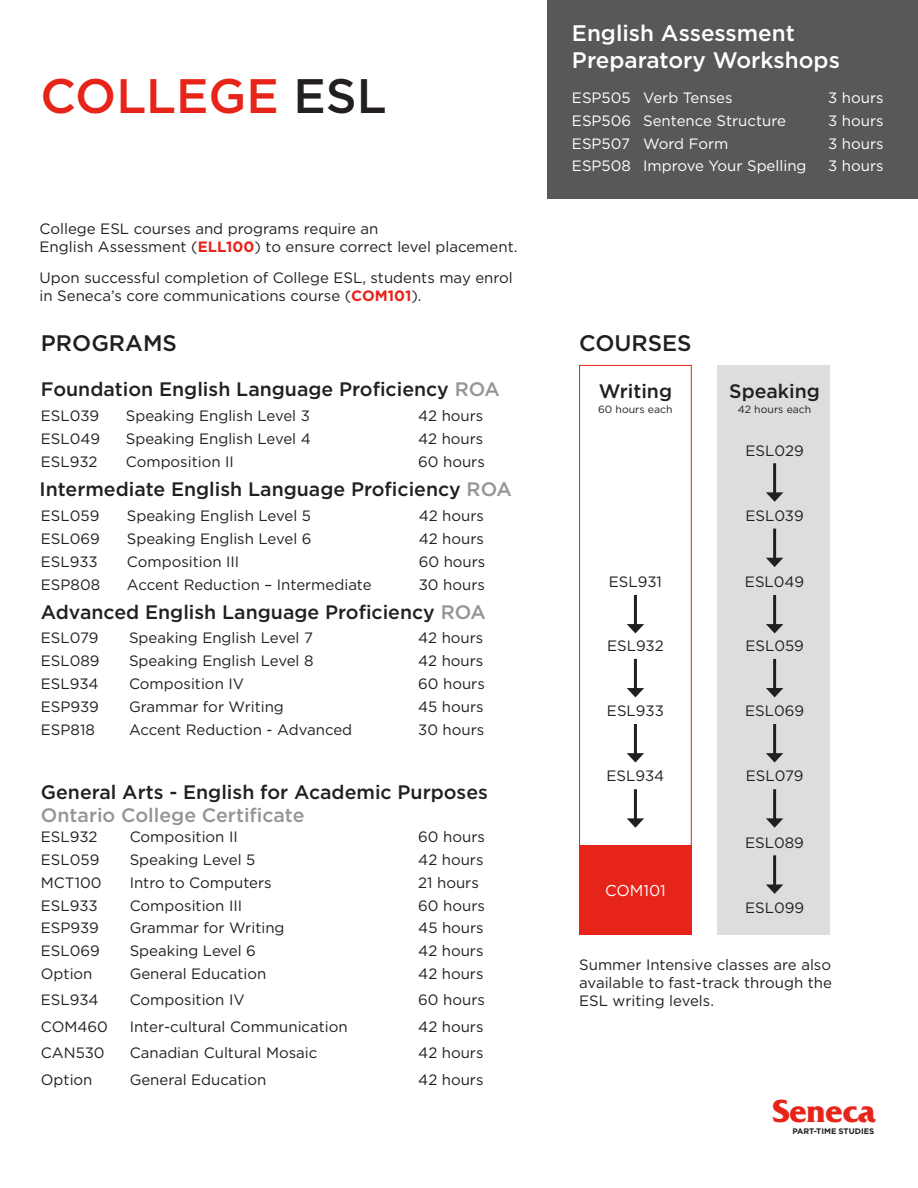
<style>
.page{position:relative;width:918px;height:1188px;background:#fff}
.page>*{position:absolute;margin:0;border:0;box-sizing:border-box;transform-origin:0 0}
.Header_Other_1{font:500 48.45px "Gotham";color:#e72419}
.t1{font:700 33.3px "Friz Quadrata Std";letter-spacing:-.015em;color:#e72419}
.Header_1{font:500 22.5px/27px "Gotham";color:#fff}
.Header_Other_1-2{font:500 22.5px "Gotham";color:#231f20}
.Header_2{font:500 19.5px/23.4px "Gotham";color:#231f20}
.Body1{font:15.75px "Gotham";color:#fff}
.Body1-2{font:15px/18px "Gotham";color:#231f20}
.Body1-3{font:15px "Gotham";color:#fff}
.Body1-4{font:10.5px "Gotham";color:#231f20}
.Header_1-2{font:700 7.95px "Gotham";color:#231f20}
.s1{color:#231f20}
.s2{font-weight:700;color:#e72419}
.s3{color:#939598}
</style>
<div class="page">
<div style="left:548px;top:0;width:370px;height:199px;background:#57585a"></div>
<div style="left:718px;top:365px;width:112px;height:570px;background:#dcdddf"></div>
<div style="left:579px;top:845px;width:113px;height:90px;background:#e72419"></div>
<hr style="left:773px;top:463px;width:3px;height:32px;background:#231f20">
<svg style="left:766px;top:492px;width:17px;height:10px"></svg>
<hr style="left:773px;top:529px;width:3px;height:31px;background:#231f20">
<svg style="left:766px;top:558px;width:17px;height:9px"></svg>
<hr style="left:773px;top:595px;width:3px;height:32px;background:#231f20">
<svg style="left:766px;top:624px;width:17px;height:9px"></svg>
<hr style="left:773px;top:659px;width:3px;height:32px;background:#231f20">
<svg style="left:766px;top:688px;width:17px;height:9px"></svg>
<hr style="left:634px;top:595px;width:3px;height:32px;background:#231f20">
<svg style="left:627px;top:624px;width:17px;height:9px"></svg>
<hr style="left:773px;top:724px;width:3px;height:32px;background:#231f20">
<svg style="left:766px;top:753px;width:17px;height:10px"></svg>
<hr style="left:634px;top:659px;width:3px;height:32px;background:#231f20">
<svg style="left:627px;top:688px;width:17px;height:9px"></svg>
<hr style="left:773px;top:789px;width:3px;height:32px;background:#231f20">
<svg style="left:766px;top:818px;width:17px;height:10px"></svg>
<hr style="left:634px;top:724px;width:3px;height:32px;background:#231f20">
<svg style="left:627px;top:753px;width:17px;height:10px"></svg>
<hr style="left:773px;top:855px;width:3px;height:32px;background:#231f20">
<svg style="left:766px;top:884px;width:17px;height:10px"></svg>
<hr style="left:634px;top:789px;width:3px;height:32px;background:#231f20">
<svg style="left:627px;top:818px;width:17px;height:10px"></svg>
<div style="left:579px;top:365px;width:113px;height:481px;border:1px solid #e72419"></div>
<p class="Header_Other_1" style="left:40px;top:64px;width:348px">COLLEGE <span class="s1">ESL</span></p>
<p class="Body1-2" style="left:40px;top:219px;width:479px">College ESL courses and programs require an<br>English Assessment (<span class="s2">ELL100</span>) to ensure correct level placement.</p>
<p class="Body1-2" style="left:40px;top:269px;width:475px">Upon successful completion of College ESL, students may enrol in Seneca’s core communications course (<span class="s2">COM101</span>).</p>
<p class="Header_Other_1-2" style="left:41px;top:328px;width:138px">PROGRAMS</p>
<p class="Header_2" style="left:41px;top:377px;width:461px">Foundation English Language Proficiency <span class="s3">ROA</span></p>
<p class="Body1-2" style="left:41px;top:407px;width:60px">ESL039</p>
<p class="Body1-2" style="left:126px;top:407px;width:186px">Speaking English Level 3</p>
<p class="Body1-2" style="left:418px;top:407px;width:67px">42 hours</p>
<p class="Body1-2" style="left:41px;top:429px;width:61px">ESL049</p>
<p class="Body1-2" style="left:126px;top:429px;width:187px">Speaking English Level 4</p>
<p class="Body1-2" style="left:418px;top:429px;width:67px">42 hours</p>
<p class="Body1-2" style="left:41px;top:452px;width:58px">ESL932</p>
<p class="Body1-2" style="left:126px;top:452px;width:110px">Composition II</p>
<p class="Body1-2" style="left:418px;top:452px;width:68px">60 hours</p>
<p class="Header_2" style="left:40px;top:477px;width:474px">Intermediate English Language Proficiency <span class="s3">ROA</span></p>
<p class="Body1-2" style="left:41px;top:507px;width:60px">ESL059</p>
<p class="Body1-2" style="left:127px;top:507px;width:186px">Speaking English Level 5</p>
<p class="Body1-2" style="left:419px;top:507px;width:67px">42 hours</p>
<p class="Body1-2" style="left:41px;top:529px;width:60px">ESL069</p>
<p class="Body1-2" style="left:127px;top:529px;width:186px">Speaking English Level 6</p>
<p class="Body1-2" style="left:419px;top:529px;width:67px">42 hours</p>
<p class="Body1-2" style="left:41px;top:552px;width:58px">ESL933</p>
<p class="Body1-2" style="left:127px;top:552px;width:114px">Composition III</p>
<p class="Body1-2" style="left:419px;top:552px;width:68px">60 hours</p>
<p class="Body1-2" style="left:41px;top:575px;width:61px">ESP808</p>
<p class="Body1-2" style="left:127px;top:575px;width:246px">Accent Reduction – Intermediate</p>
<p class="Body1-2" style="left:419px;top:575px;width:68px">30 hours</p>
<p class="Header_2" style="left:41px;top:600px;width:447px">Advanced English Language Proficiency <span class="s3">ROA</span></p>
<p class="Body1-2" style="left:41px;top:628px;width:59px">ESL079</p>
<p class="Body1-2" style="left:129px;top:628px;width:185px">Speaking English Level 7</p>
<p class="Body1-2" style="left:418px;top:628px;width:67px">42 hours</p>
<p class="Body1-2" style="left:41px;top:651px;width:60px">ESL089</p>
<p class="Body1-2" style="left:129px;top:651px;width:186px">Speaking English Level 8</p>
<p class="Body1-2" style="left:418px;top:651px;width:67px">42 hours</p>
<p class="Body1-2" style="left:41px;top:675px;width:59px">ESL934</p>
<p class="Body1-2" style="left:129px;top:675px;width:116px">Composition IV</p>
<p class="Body1-2" style="left:418px;top:675px;width:68px">60 hours</p>
<p class="Body1-2" style="left:41px;top:698px;width:60px">ESP939</p>
<p class="Body1-2" style="left:129px;top:698px;width:156px">Grammar for Writing</p>
<p class="Body1-2" style="left:418px;top:698px;width:67px">45 hours</p>
<p class="Body1-2" style="left:41px;top:720px;width:55px">ESP818</p>
<p class="Body1-2" style="left:129px;top:720px;width:225px">Accent Reduction - Advanced</p>
<p class="Body1-2" style="left:418px;top:720px;width:68px">30 hours</p>
<p class="Header_2" style="left:41px;top:780px;width:449px">General Arts - English for Academic Purposes<br><span class="s3">Ontario College Certificate</span></p>
<p class="Body1-2" style="left:41px;top:828px;width:58px">ESL932</p>
<p class="Body1-2" style="left:130px;top:828px;width:110px">Composition II</p>
<p class="Body1-2" style="left:418px;top:828px;width:68px">60 hours</p>
<p class="Body1-2" style="left:41px;top:850px;width:60px">ESL059</p>
<p class="Body1-2" style="left:130px;top:850px;width:127px">Speaking Level 5</p>
<p class="Body1-2" style="left:418px;top:850px;width:67px">42 hours</p>
<p class="Body1-2" style="left:41px;top:873px;width:62px">MCT100</p>
<p class="Body1-2" style="left:130px;top:873px;width:143px">Intro to Computers</p>
<p class="Body1-2" style="left:418px;top:873px;width:62px">21 hours</p>
<p class="Body1-2" style="left:41px;top:896px;width:58px">ESL933</p>
<p class="Body1-2" style="left:130px;top:896px;width:114px">Composition III</p>
<p class="Body1-2" style="left:418px;top:896px;width:68px">60 hours</p>
<p class="Body1-2" style="left:41px;top:919px;width:60px">ESP939</p>
<p class="Body1-2" style="left:130px;top:919px;width:156px">Grammar for Writing</p>
<p class="Body1-2" style="left:418px;top:919px;width:67px">45 hours</p>
<p class="Body1-2" style="left:41px;top:942px;width:60px">ESL069</p>
<p class="Body1-2" style="left:130px;top:942px;width:128px">Speaking Level 6</p>
<p class="Body1-2" style="left:418px;top:942px;width:67px">42 hours</p>
<p class="Body1-2" style="left:41px;top:964px;width:53px">Option</p>
<p class="Body1-2" style="left:130px;top:964px;width:138px">General Education</p>
<p class="Body1-2" style="left:418px;top:964px;width:67px">42 hours</p>
<p class="Body1-2" style="left:41px;top:991px;width:59px">ESL934</p>
<p class="Body1-2" style="left:130px;top:991px;width:116px">Composition IV</p>
<p class="Body1-2" style="left:418px;top:991px;width:68px">60 hours</p>
<p class="Body1-2" style="left:41px;top:1017px;width:69px">COM460</p>
<p class="Body1-2" style="left:130px;top:1017px;width:220px">Inter-cultural Communication</p>
<p class="Body1-2" style="left:418px;top:1017px;width:67px">42 hours</p>
<p class="Body1-2" style="left:41px;top:1044px;width:65px">CAN530</p>
<p class="Body1-2" style="left:130px;top:1044px;width:189px">Canadian Cultural Mosaic</p>
<p class="Body1-2" style="left:418px;top:1044px;width:67px">42 hours</p>
<p class="Body1-2" style="left:41px;top:1070px;width:53px">Option</p>
<p class="Body1-2" style="left:130px;top:1070px;width:138px">General Education</p>
<p class="Body1-2" style="left:418px;top:1070px;width:67px">42 hours</p>
<p class="Header_1" style="left:572px;top:19px;width:269px">English Assessment<br>Preparatory Workshops</p>
<p class="Body1-3" style="left:572px;top:88px;width:60px">ESP505</p>
<p class="Body1-3" style="left:643px;top:88px;width:91px">Verb Tenses</p>
<p class="Body1-3" style="left:828px;top:88px;width:57px">3 hours</p>
<p class="Body1-3" style="left:572px;top:111px;width:61px">ESP506</p>
<p class="Body1-3" style="left:643px;top:111px;width:144px">Sentence Structure</p>
<p class="Body1-3" style="left:828px;top:111px;width:57px">3 hours</p>
<p class="Body1-3" style="left:572px;top:134px;width:60px">ESP507</p>
<p class="Body1-3" style="left:643px;top:134px;width:87px">Word Form</p>
<p class="Body1-3" style="left:828px;top:134px;width:57px">3 hours</p>
<p class="Body1-3" style="left:572px;top:156px;width:61px">ESP508</p>
<p class="Body1-3" style="left:643px;top:156px;width:165px">Improve Your Spelling</p>
<p class="Body1-3" style="left:828px;top:156px;width:57px">3 hours</p>
<p class="Header_Other_1-2" style="left:579px;top:328px;width:114px">COURSES</p>
<p class="Header_2" style="left:599px;top:380px;width:75px">Writing</p>
<p class="Header_2" style="left:729px;top:380px;width:92px">Speaking</p>
<p class="Body1-4" style="left:598px;top:403px;width:76px">60 hours each</p>
<p class="Body1-4" style="left:738px;top:403px;width:75px">42 hours each</p>
<p class="Body1-2" style="left:746px;top:441px;width:60px">ESL029</p>
<p class="Body1-2" style="left:745px;top:507px;width:60px">ESL039</p>
<p class="Body1-2" style="left:609px;top:572px;width:55px">ESL931</p>
<p class="Body1-2" style="left:745px;top:572px;width:61px">ESL049</p>
<p class="Body1-2" style="left:607px;top:636px;width:58px">ESL932</p>
<p class="Body1-2" style="left:745px;top:636px;width:60px">ESL059</p>
<p class="Body1-2" style="left:607px;top:702px;width:58px">ESL933</p>
<p class="Body1-2" style="left:745px;top:702px;width:60px">ESL069</p>
<p class="Body1-2" style="left:607px;top:766px;width:59px">ESL934</p>
<p class="Body1-2" style="left:746px;top:766px;width:59px">ESL079</p>
<p class="Body1-2" style="left:745px;top:833px;width:60px">ESL089</p>
<p class="Body1" style="left:605px;top:881px;width:62px">COM101</p>
<p class="Body1-2" style="left:745px;top:899px;width:61px">ESL099</p>
<p class="Body1-2" style="left:579px;top:956px;width:254px;text-align:justify">Summer Intensive classes are also available to fast-track through the ESL writing levels.</p>
<p class="t1" style="left:772px;top:1092px;width:105px">Seneca</p>
<p class="Header_1-2" style="left:792px;top:1126px;width:84px">PART-TIME STUDIES</p>
</div>
